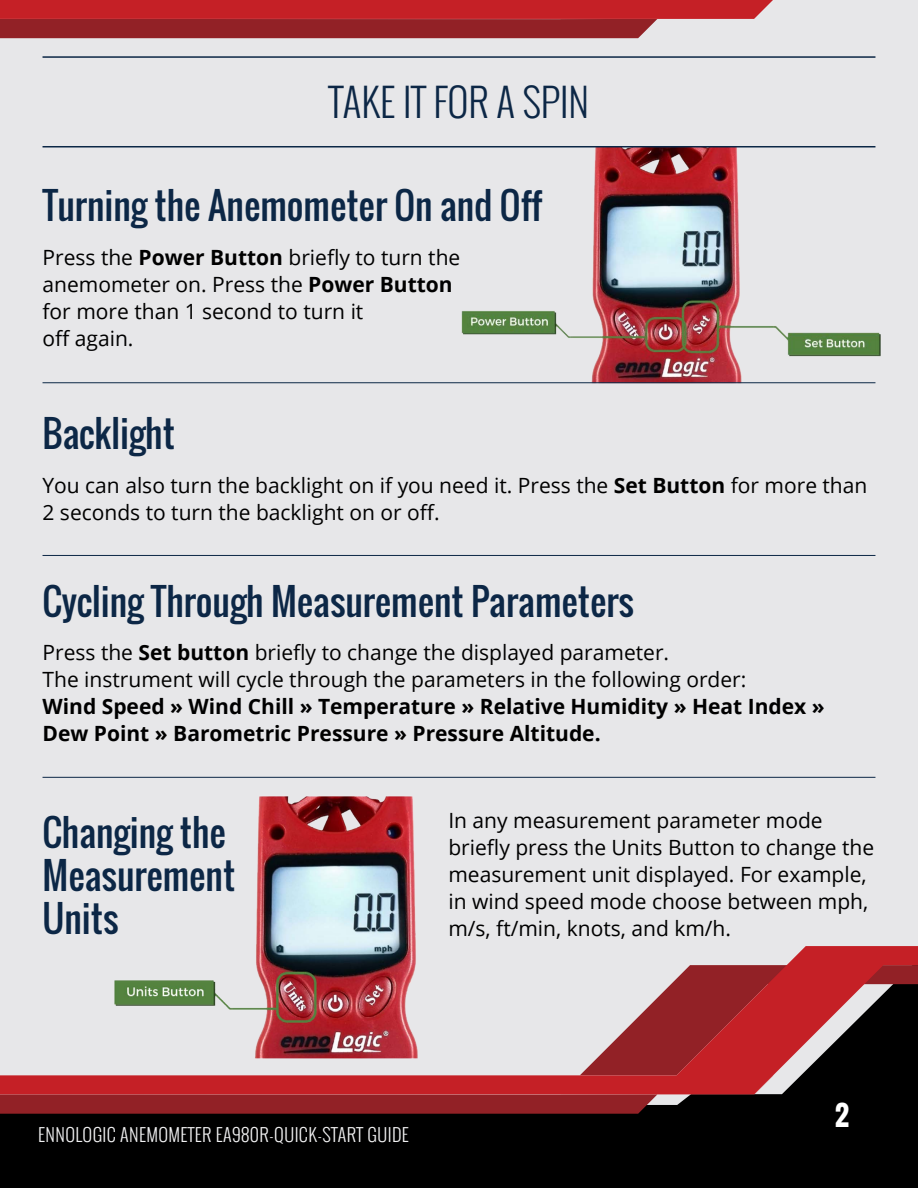
<style>
.page{position:relative;width:918px;height:1188px;background:#e7e7e9}
.page>*{position:absolute;margin:0;border:0;box-sizing:border-box;transform-origin:0 0}
.t1{font:300 39px "Oswald";color:#0c2746}
.t2{font:36px/43.2px "Oswald";color:#0c2746}
.t3{font:700 27px "Oswald";color:#fff}
.t4{font:21px/27px "Open Sans";color:#000}
.t5{font:700 21px/27px "Open Sans";color:#000}
.t6{font:300 18px "Oswald";letter-spacing:.02em;color:#f1f1f2}
.s1{font-weight:700}
</style>
<div class="page">
<div style="left:0;top:1114px;width:918px;height:74px;background:#000"></div>
<svg style="left:0;top:1094px;width:918px;height:20px;background:#6c1d21"></svg>
<svg style="left:0;top:946px;width:918px;height:148px"></svg>
<svg style="left:0;top:0;width:773px;height:38px;background:#b23237"></svg>
<img style="left:447px;top:147px;width:434px;height:236px">
<hr style="left:43px;top:555px;width:832px;height:1px;background:#0c2746">
<hr style="left:43px;top:56px;width:832px;height:2px;background:#0c2746">
<hr style="left:43px;top:146px;width:832px;height:1px;background:#0c2746">
<hr style="left:43px;top:382px;width:832px;height:1px;background:#0c2746">
<img style="left:108px;top:796px;width:349px;height:284px">
<hr style="left:43px;top:777px;width:832px;height:1px;background:#0c2746">
<h1 class="t1" style="left:329px;top:74px;width:262px">TAKE IT FOR A SPIN</h1>
<h2 class="t2" style="left:43px;top:184px;width:501px">Turning the Anemometer On and Off</h2>
<p class="t4" style="left:43px;top:243px;width:419px">Press the <span class="s1">Power Button</span> briefly to turn the anemometer on. Press the <span class="s1">Power Button </span>for more than 1 second to turn it<br>off again.</p>
<h2 class="t2" style="left:43px;top:412px;width:134px">Backlight</h2>
<p class="t4" style="left:43px;top:471px;width:826px">You can also turn the backlight on if you need it. Press the <span class="s1">Set Button</span> for more than<br>2 seconds to turn the backlight on or off.</p>
<h2 class="t2" style="left:43px;top:580px;width:593px">Cycling Through Measurement Parameters</h2>
<p class="t4" style="left:43px;top:639px;width:705px">Press the <span class="s1">Set button</span> briefly to change the displayed parameter.<br>The instrument will cycle through the parameters in the following order:</p>
<p class="t5" style="left:43px;top:693px;width:784px">Wind Speed » Wind Chill » Temperature » Relative Humidity » Heat Index »<br>Dew Point » Barometric Pressure » Pressure Altitude.</p>
<h2 class="t2" style="left:43px;top:811px;width:194px">Changing the<br>Measurement<br>Units</h2>
<p class="t4" style="left:448px;top:807px;width:427px">In any measurement parameter mode briefly press the Units Button to change the measurement unit displayed. For example, in wind speed mode choose between mph, m/s, ft/min, knots, and km/h.</p>
<p class="t6" style="left:38px;top:1122px;width:372px">ENNOLOGIC ANEMOMETER EA980R-QUICK-START GUIDE</p>
<p class="t3" style="left:835px;top:1095px;width:16px">2</p>
</div>
